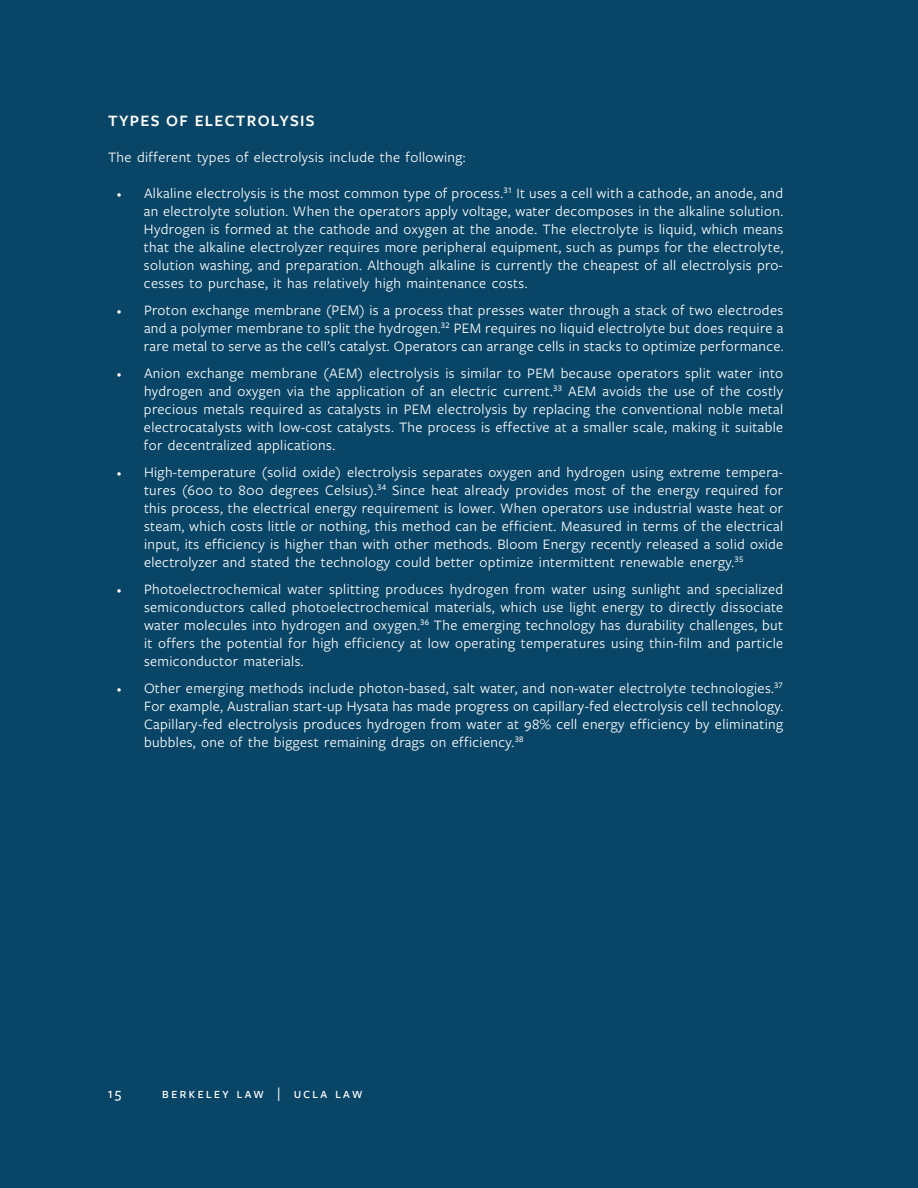
<style>
.page{position:relative;width:918px;height:1188px;background:#084566}
.page>*{position:absolute;margin:0;border:0;box-sizing:border-box;transform-origin:0 0}
.Heading_2{font:600 16.5px "Freight Sans Pro";letter-spacing:.08em;color:#fff}
.Body{font:15px/18px "Freight Sans Pro";letter-spacing:.025em;color:#fff;text-align:justify}
.t1{font:500 15px "Freight Sans Pro";letter-spacing:.125em;color:#fff}
.s1{font-size:9px}
</style>
<div class="page">
<p class="Heading_2" style="left:108px;top:109px;width:208px">TYPES OF ELECTROLYSIS</p>
<p class="Body" style="left:108px;top:148px;width:359px">The different types of electrolysis include the following:</p>
<p class="Body" style="left:144px;top:184px;width:641px;text-indent:-27px"><span class="s1">•</span> Alkaline electrolysis is the most common type of process.<sup>31</sup> It uses a cell with a cathode, an anode, and an electrolyte solution. When the operators apply voltage, water decomposes in the alkaline solution.<br>Hydrogen is formed at the cathode and oxygen at the anode. The electrolyte is liquid, which means that the alkaline electrolyzer requires more peripheral equipment, such as pumps for the electrolyte, solution washing, and preparation. Although alkaline is currently the cheapest of all electrolysis pro&shy;cesses to purchase, it has relatively high maintenance costs.</p>
<p class="Body" style="left:144px;top:301px;width:641px;text-indent:-27px"><span class="s1">•</span> Proton exchange membrane (PEM) is a process that presses water through a stack of two electrodes and a polymer membrane to split the hydrogen.<sup>32</sup> PEM requires no liquid electrolyte but does require a rare metal to serve as the cell’s catalyst. Operators can arrange cells in stacks to optimize performance.</p>
<p class="Body" style="left:144px;top:364px;width:641px;text-indent:-27px"><span class="s1">•</span> Anion exchange membrane (AEM) electrolysis is similar to PEM because operators split water into hydrogen and oxygen via the application of an electric current.<sup>33</sup> AEM avoids the use of the costly precious metals required as catalysts in PEM electrolysis by replacing the conventional noble metal electrocatalysts with low-cost catalysts. The process is effective at a smaller scale, making it suitable for decentralized applications.</p>
<p class="Body" style="left:144px;top:463px;width:641px;text-indent:-27px"><span class="s1">•</span> High-temperature (solid oxide) electrolysis separates oxygen and hydrogen using extreme tempera&shy;tures (600 to 800 degrees Celsius).<sup>34</sup> Since heat already provides most of the energy required for this process, the electrical energy requirement is lower. When operators use industrial waste heat or steam, which costs little or nothing, this method can be efficient. Measured in terms of the electrical input, its efficiency is higher than with other methods. Bloom Energy recently released a solid oxide electrolyzer and stated the technology could better optimize intermittent renewable energy.<sup>35</sup></p>
<p class="Body" style="left:144px;top:580px;width:641px;text-indent:-27px"><span class="s1">•</span> Photoelectrochemical water splitting produces hydrogen from water using sunlight and specialized semiconductors called photoelectrochemical materials, which use light energy to directly dissociate water molecules into hydrogen and oxygen.<sup>36</sup> The emerging technology has durability challenges, but it offers the potential for high efficiency at low operating temperatures using thin-film and particle semiconductor materials.</p>
<p class="Body" style="left:144px;top:679px;width:641px;text-indent:-27px"><span class="s1">•</span> Other emerging methods include photon-based, salt water, and non-water electrolyte technologies.<sup>37<br></sup>For example, Australian start-up Hysata has made progress on capillary-fed electrolysis cell technology.<br>Capillary-fed electrolysis produces hydrogen from water at 98% cell energy efficiency by eliminating bubbles, one of the biggest remaining drags on efficiency.<sup>38</sup></p>
<p class="t1" style="left:108px;top:1083px;width:39px">15 B</p>
<p class="t1" style="left:171px;top:1083px;width:193px">erkeley Law | UCLA Law</p>
</div>
